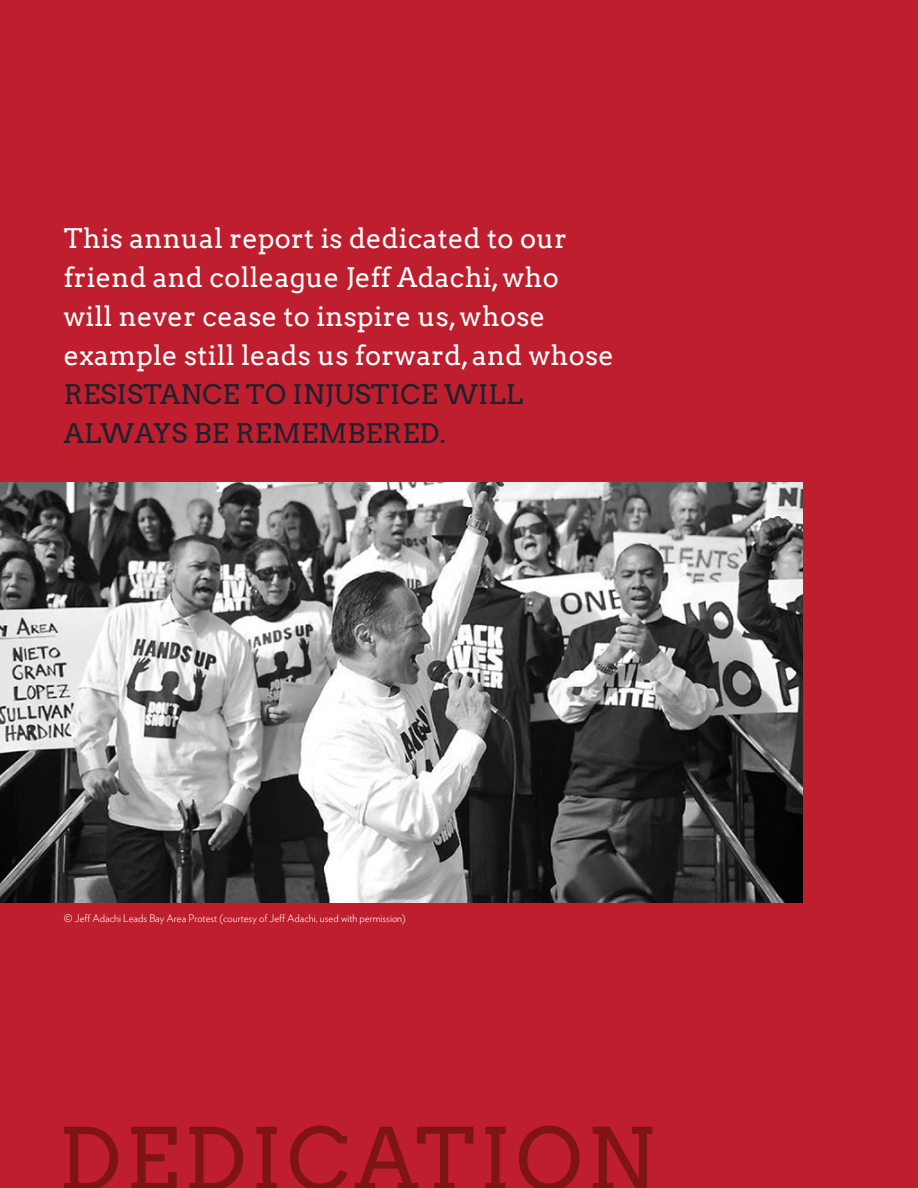
<style>
.page{position:relative;width:918px;height:1188px;background:#be1e2d}
.page>*{position:absolute;margin:0;border:0;box-sizing:border-box;transform-origin:0 0}
.t1{font:85.5px "Arvo";letter-spacing:.05em;color:#7e1416}
.t2{font:27px/39px "Arvo";letter-spacing:.01em;color:#fff}
.t3{font:27px/39px "Arvo";letter-spacing:.01em;color:#1b232e}
.t4{font:300 10.5px "Verlag";color:#fff}
</style>
<div class="page">
<img style="left:0;top:482px;width:803px;height:421px">
<p class="t2" style="left:64px;top:219px;width:552px">This annual report is dedicated to our friend and colleague Jeff Adachi, who will never cease to inspire us, whose example still leads us forward, and whose</p>
<p class="t3" style="left:64px;top:375px;width:461px">RESISTANCE TO INJUSTICE WILL<br>ALWAYS BE REMEMBERED.</p>
<p class="t4" style="left:64px;top:911px;width:344px">© Jeff Adachi Leads Bay Area Protest (courtesy of Jeff Adachi, used with permission)</p>
<h1 class="t1" style="left:58px;top:1108px;width:598px">DEDICATION</h1>
</div>
